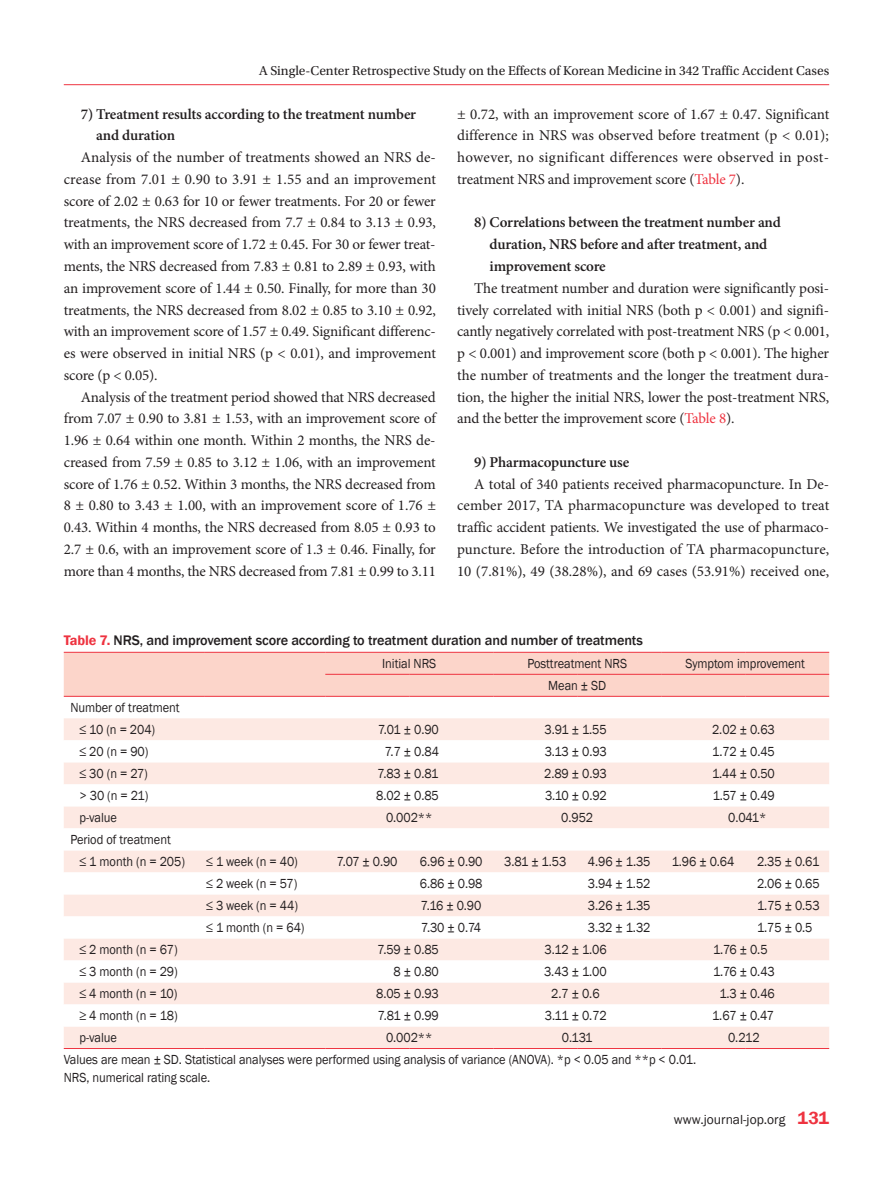
<style>
.page{position:relative;width:893px;height:1191px;background:#fff}
.page>*{position:absolute;margin:0;border:0;box-sizing:border-box;transform-origin:0 0}
.t1{font:15px/21.8px "Minion Pro";letter-spacing:-.01em;color:#231f20;text-align:justify}
.t2{font:600 15px/21.8px "Minion Pro";letter-spacing:-.01em;color:#231f20}
.t3{font:500 14.25px "Franklin Gothic";letter-spacing:-.01em;color:#231f20}
.t4{font:13.5px/22px "Franklin Gothic";letter-spacing:-.005em;color:#231f20;scale:.92 1}
.t5{font:13.5px "Utopia Std";color:#231f20}
.t6{font:13.5px "Franklin Gothic";letter-spacing:-.005em;color:#231f20}
.s1{color:#ee3340}
.s2{font-weight:600;color:#ee3340}
.s3{font-weight:600;font-size:18px;color:#ee3340}
</style>
<div class="page">
<hr style="left:64px;top:84px;width:765px;height:1px;background:#ee3340">
<div style="left:64px;top:653px;width:765px;height:43px;background:#fcd5ca"></div>
<div style="left:64px;top:718px;width:765px;height:330px;background:#fde9e3"></div>
<svg style="left:64px;top:740px;width:765px;height:286px"></svg>
<hr style="left:325px;top:674px;width:84px;height:1px;background:#ee3340">
<hr style="left:409px;top:674px;width:84px;height:1px;background:#ee3340">
<hr style="left:493px;top:674px;width:84px;height:1px;background:#ee3340">
<hr style="left:577px;top:674px;width:84px;height:1px;background:#ee3340">
<hr style="left:661px;top:674px;width:84px;height:1px;background:#ee3340">
<hr style="left:745px;top:674px;width:84px;height:1px;background:#ee3340">
<hr style="left:64px;top:652px;width:140px;height:1px;background:#ee3340">
<hr style="left:204px;top:652px;width:121px;height:1px;background:#ee3340">
<hr style="left:325px;top:652px;width:84px;height:1px;background:#ee3340">
<hr style="left:409px;top:652px;width:84px;height:1px;background:#ee3340">
<hr style="left:493px;top:652px;width:84px;height:1px;background:#ee3340">
<hr style="left:577px;top:652px;width:84px;height:1px;background:#ee3340">
<hr style="left:661px;top:652px;width:84px;height:1px;background:#ee3340">
<hr style="left:745px;top:652px;width:84px;height:1px;background:#ee3340">
<hr style="left:64px;top:696px;width:140px;height:1px;background:#ee3340">
<hr style="left:204px;top:696px;width:121px;height:1px;background:#ee3340">
<hr style="left:325px;top:696px;width:84px;height:1px;background:#ee3340">
<hr style="left:409px;top:696px;width:84px;height:1px;background:#ee3340">
<hr style="left:493px;top:696px;width:84px;height:1px;background:#ee3340">
<hr style="left:577px;top:696px;width:84px;height:1px;background:#ee3340">
<hr style="left:661px;top:696px;width:84px;height:1px;background:#ee3340">
<hr style="left:745px;top:696px;width:84px;height:1px;background:#ee3340">
<hr style="left:64px;top:1048px;width:140px;height:1px;background:#ee3340">
<hr style="left:204px;top:1048px;width:121px;height:1px;background:#ee3340">
<hr style="left:325px;top:1048px;width:84px;height:1px;background:#ee3340">
<hr style="left:409px;top:1048px;width:84px;height:1px;background:#ee3340">
<hr style="left:493px;top:1048px;width:84px;height:1px;background:#ee3340">
<hr style="left:577px;top:1048px;width:84px;height:1px;background:#ee3340">
<hr style="left:661px;top:1048px;width:84px;height:1px;background:#ee3340">
<hr style="left:745px;top:1048px;width:84px;height:1px;background:#ee3340">
<p class="t5" style="left:259px;top:63px;width:572px">A Single-Center Retrospective Study on the Effects of Korean Medicine in 342 Traffic Accident Cases</p>
<p class="t2" style="left:96px;top:103px;width:321px;text-indent:-15px">7) Treatment results according to the treatment number and duration</p>
<p class="t1" style="left:64px;top:147px;width:374px;text-indent:17px">Analysis of the number of treatments showed an NRS de&shy;crease from 7.01 ± 0.90 to 3.91 ± 1.55 and an improvement score of 2.02 ± 0.63 for 10 or fewer treatments. For 20 or fewer treatments, the NRS decreased from 7.7 ± 0.84 to 3.13 ± 0.93, with an improvement score of 1.72 ± 0.45. For 30 or fewer treat&shy;ments, the NRS decreased from 7.83 ± 0.81 to 2.89 ± 0.93, with an improvement score of 1.44 ± 0.50. Finally, for more than 30 treatments, the NRS decreased from 8.02 ± 0.85 to 3.10 ± 0.92, with an improvement score of 1.57 ± 0.49. Significant differenc&shy;es were observed in initial NRS (p &lt; 0.01), and improvement score (p &lt; 0.05).</p>
<p class="t1" style="left:64px;top:386px;width:374px;text-indent:17px">Analysis of the treatment period showed that NRS decreased from 7.07 ± 0.90 to 3.81 ± 1.53, with an improvement score of 1.96 ± 0.64 within one month. Within 2 months, the NRS de&shy;creased from 7.59 ± 0.85 to 3.12 ± 1.06, with an improvement score of 1.76 ± 0.52. Within 3 months, the NRS decreased from 8 ± 0.80 to 3.43 ± 1.00, with an improvement score of 1.76 ± 0.43. Within 4 months, the NRS decreased from 8.05 ± 0.93 to 2.7 ± 0.6, with an improvement score of 1.3 ± 0.46. Finally, for more than 4 months, the NRS decreased from 7.81 ± 0.99 to 3.11</p>
<p class="t1" style="left:457px;top:103px;width:374px">± 0.72, with an improvement score of 1.67 ± 0.47. Significant difference in NRS was observed before treatment (p &lt; 0.01); however, no significant differences were observed in post&shy;treatment NRS and improvement score (<span class="s1">Table 7</span>).</p>
<p class="t2" style="left:490px;top:212px;width:293px;text-indent:-15px">8) Correlations between the treatment number and duration, NRS before and after treatment, and improvement score</p>
<p class="t1" style="left:457px;top:277px;width:374px;text-indent:17px">The treatment number and duration were significantly posi&shy;tively correlated with initial NRS (both p &lt; 0.001) and signifi&shy;cantly negatively correlated with post-treatment NRS (p &lt; 0.001, p &lt; 0.001) and improvement score (both p &lt; 0.001). The higher the number of treatments and the longer the treatment dura&shy;tion, the higher the initial NRS, lower the post-treatment NRS, and the better the improvement score (<span class="s1">Table 8</span>).</p>
<p class="t2" style="left:474px;top:451px;width:157px">9) Pharmacopuncture use</p>
<p class="t1" style="left:457px;top:473px;width:374px;text-indent:17px">A total of 340 patients received pharmacopuncture. In De&shy;cember 2017, TA pharmacopuncture was developed to treat traffic accident patients. We investigated the use of pharmaco&shy;puncture. Before the introduction of TA pharmacopuncture, 10 (7.81%), 49 (38.28%), and 69 cases (53.91%) received one,</p>
<p class="t3" style="left:64px;top:631px;width:581px"><span class="s2">Table 7.</span> NRS, and improvement score according to treatment duration and number of treatments</p>
<p class="t4" style="left:382px;top:652px;width:60px">Initial NRS</p>
<p class="t4" style="left:527px;top:652px;width:110px">Posttreatment NRS</p>
<p class="t4" style="left:685px;top:652px;width:132px">Symptom improvement</p>
<p class="t4" style="left:548px;top:674px;width:64px">Mean ± SD</p>
<p class="t4" style="left:80px;top:696px;width:110px;text-indent:-9px">Number of treatment ≤ 10 (n = 204)</p>
<p class="t4" style="left:378px;top:718px;width:68px">7.01 ± 0.90</p>
<p class="t4" style="left:545px;top:718px;width:69px">3.91 ± 1.55</p>
<p class="t4" style="left:712px;top:718px;width:70px">2.02 ± 0.63</p>
<p class="t4" style="left:80px;top:740px;width:76px">≤ 20 (n = 90)</p>
<p class="t4" style="left:385px;top:740px;width:60px">7.7 ± 0.84</p>
<p class="t4" style="left:545px;top:740px;width:69px">3.13 ± 0.93</p>
<p class="t4" style="left:712px;top:740px;width:70px">1.72 ± 0.45</p>
<p class="t4" style="left:80px;top:762px;width:76px">≤ 30 (n = 27)</p>
<p class="t4" style="left:378px;top:762px;width:68px">7.83 ± 0.81</p>
<p class="t4" style="left:544px;top:762px;width:70px">2.89 ± 0.93</p>
<p class="t4" style="left:712px;top:762px;width:70px">1.44 ± 0.50</p>
<p class="t4" style="left:80px;top:784px;width:76px">&gt; 30 (n = 21)</p>
<p class="t4" style="left:376px;top:784px;width:70px">8.02 ± 0.85</p>
<p class="t4" style="left:545px;top:784px;width:69px">3.10 ± 0.92</p>
<p class="t4" style="left:713px;top:784px;width:69px">1.57 ± 0.49</p>
<p class="t4" style="left:80px;top:806px;width:42px">p-value</p>
<p class="t4" style="left:386px;top:806px;width:52px">0.002**</p>
<p class="t4" style="left:561px;top:806px;width:36px">0.952</p>
<p class="t4" style="left:728px;top:806px;width:43px">0.041*</p>
<p class="t4" style="left:80px;top:828px;width:116px;text-indent:-9px">Period of treatment<br>≤ 1 month (n = 205)</p>
<p class="t4" style="left:206px;top:850px;width:101px">≤ 1 week (n = 40)</p>
<p class="t4" style="left:337px;top:850px;width:67px">7.07 ± 0.90</p>
<p class="t4" style="left:420px;top:850px;width:70px">6.96 ± 0.90</p>
<p class="t4" style="left:504px;top:850px;width:69px">3.81 ± 1.53</p>
<p class="t4" style="left:588px;top:850px;width:70px">4.96 ± 1.35</p>
<p class="t4" style="left:672px;top:850px;width:70px">1.96 ± 0.64</p>
<p class="t4" style="left:757px;top:850px;width:69px">2.35 ± 0.61</p>
<p class="t4" style="left:206px;top:872px;width:101px">≤ 2 week (n = 57)</p>
<p class="t4" style="left:420px;top:872px;width:70px">6.86 ± 0.98</p>
<p class="t4" style="left:588px;top:872px;width:70px">3.94 ± 1.52</p>
<p class="t4" style="left:757px;top:872px;width:70px">2.06 ± 0.65</p>
<p class="t4" style="left:206px;top:894px;width:101px">≤ 3 week (n = 44)</p>
<p class="t4" style="left:421px;top:894px;width:67px">7.16 ± 0.90</p>
<p class="t4" style="left:588px;top:894px;width:70px">3.26 ± 1.35</p>
<p class="t4" style="left:757px;top:894px;width:70px">1.75 ± 0.53</p>
<p class="t4" style="left:206px;top:916px;width:108px">≤ 1 month (n = 64)</p>
<p class="t4" style="left:421px;top:916px;width:67px">7.30 ± 0.74</p>
<p class="t4" style="left:588px;top:916px;width:70px">3.32 ± 1.32</p>
<p class="t4" style="left:757px;top:916px;width:62px">1.75 ± 0.5</p>
<p class="t4" style="left:79px;top:938px;width:108px">≤ 2 month (n = 67)</p>
<p class="t4" style="left:377px;top:938px;width:68px">7.59 ± 0.85</p>
<p class="t4" style="left:545px;top:938px;width:69px">3.12 ± 1.06</p>
<p class="t4" style="left:713px;top:938px;width:61px">1.76 ± 0.5</p>
<p class="t4" style="left:79px;top:960px;width:108px">≤ 3 month (n = 29)</p>
<p class="t4" style="left:394px;top:960px;width:51px">8 ± 0.80</p>
<p class="t4" style="left:544px;top:960px;width:70px">3.43 ± 1.00</p>
<p class="t4" style="left:713px;top:960px;width:69px">1.76 ± 0.43</p>
<p class="t4" style="left:79px;top:982px;width:108px">≤ 4 month (n = 10)</p>
<p class="t4" style="left:376px;top:982px;width:70px">8.05 ± 0.93</p>
<p class="t4" style="left:551px;top:982px;width:54px">2.7 ± 0.6</p>
<p class="t4" style="left:719px;top:982px;width:62px">1.3 ± 0.46</p>
<p class="t4" style="left:79px;top:1004px;width:108px">≥ 4 month (n = 18)</p>
<p class="t4" style="left:378px;top:1004px;width:68px">7.81 ± 0.99</p>
<p class="t4" style="left:545px;top:1004px;width:69px">3.11 ± 0.72</p>
<p class="t4" style="left:712px;top:1004px;width:69px">1.67 ± 0.47</p>
<p class="t4" style="left:79px;top:1026px;width:42px">p-value</p>
<p class="t4" style="left:386px;top:1026px;width:52px">0.002**</p>
<p class="t4" style="left:562px;top:1026px;width:35px">0.131</p>
<p class="t4" style="left:728px;top:1026px;width:36px">0.212</p>
<p class="t4" style="left:64px;top:1051px;width:689px;line-height:18px">Values are mean ± SD. Statistical analyses were performed using analysis of variance (ANOVA). *p &lt; 0.05 and **p &lt; 0.01.<br>NRS, numerical rating scale.</p>
<p class="t6" style="left:674px;top:1111px;width:157px">www.journal-jop.org <span class="s3">131</span></p>
</div>
